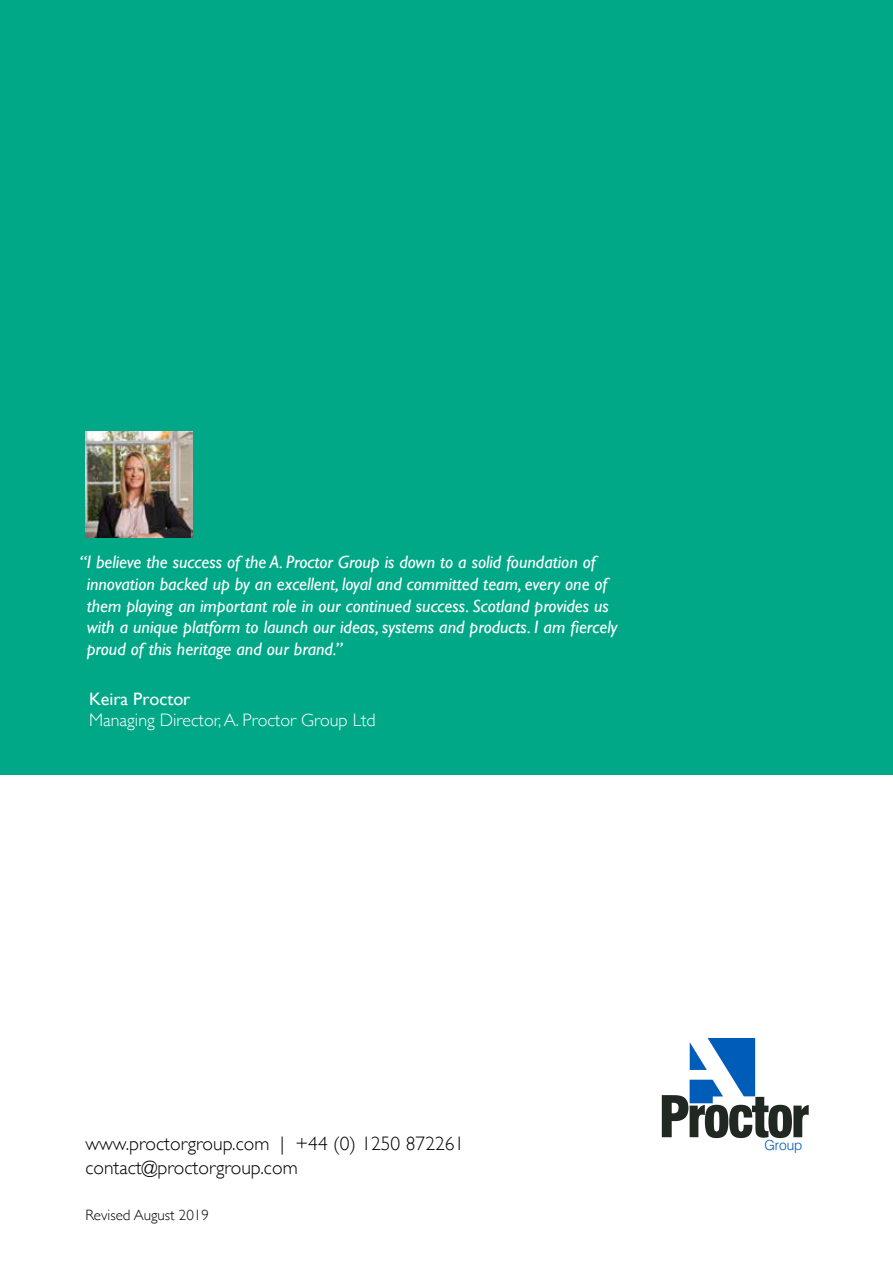
<style>
.page{position:relative;width:893px;height:1263px;background:#fff}
.page>*{position:absolute;margin:0;border:0;box-sizing:border-box;transform-origin:0 0}
.t1{font:300 19.5px/23.4px "Gill Sans";color:#000}
.t2{font:italic 18px/21.6px "Gill Sans";color:#fff}
.t3{font:300 18px "Gill Sans";color:#fff}
.t4{font:18px "Gill Sans";color:#fff}
.t5{font:300 15px "Gill Sans";color:#000}
.t6{font:300 13.8px "Swiss 721 BT";color:#005cb9}
</style>
<div class="page">
<div style="left:0;top:0;width:893px;height:774px;background:#00a887"></div>
<img style="left:86px;top:431px;width:106px;height:107px">
<svg style="left:662px;top:1038px;width:147px;height:100px"></svg>
<p class="t2" style="left:87px;top:551px;width:532px;text-indent:-7px">“I believe the success of the A. Proctor Group is down to a solid foundation of innovation backed up by an excellent, loyal and committed team, every one of them playing an important role in our continued success. Scotland provides us with a unique platform to launch our ideas, systems and products. I am fiercely proud of this heritage and our brand.”</p>
<p class="t4" style="left:89px;top:688px;width:103px">Keira Proctor</p>
<p class="t3" style="left:89px;top:706px;width:288px">Managing Director, A. Proctor Group Ltd</p>
<p class="t1" style="left:85px;top:1131px;width:380px">www.proctorgroup.com | +44 (0) 1250 872261 contact@proctorgroup.com</p>
<p class="t6" style="left:764px;top:1137px;width:39px">Group</p>
<p class="t5" style="left:85px;top:1203px;width:125px">Revised August 2019</p>
</div>
